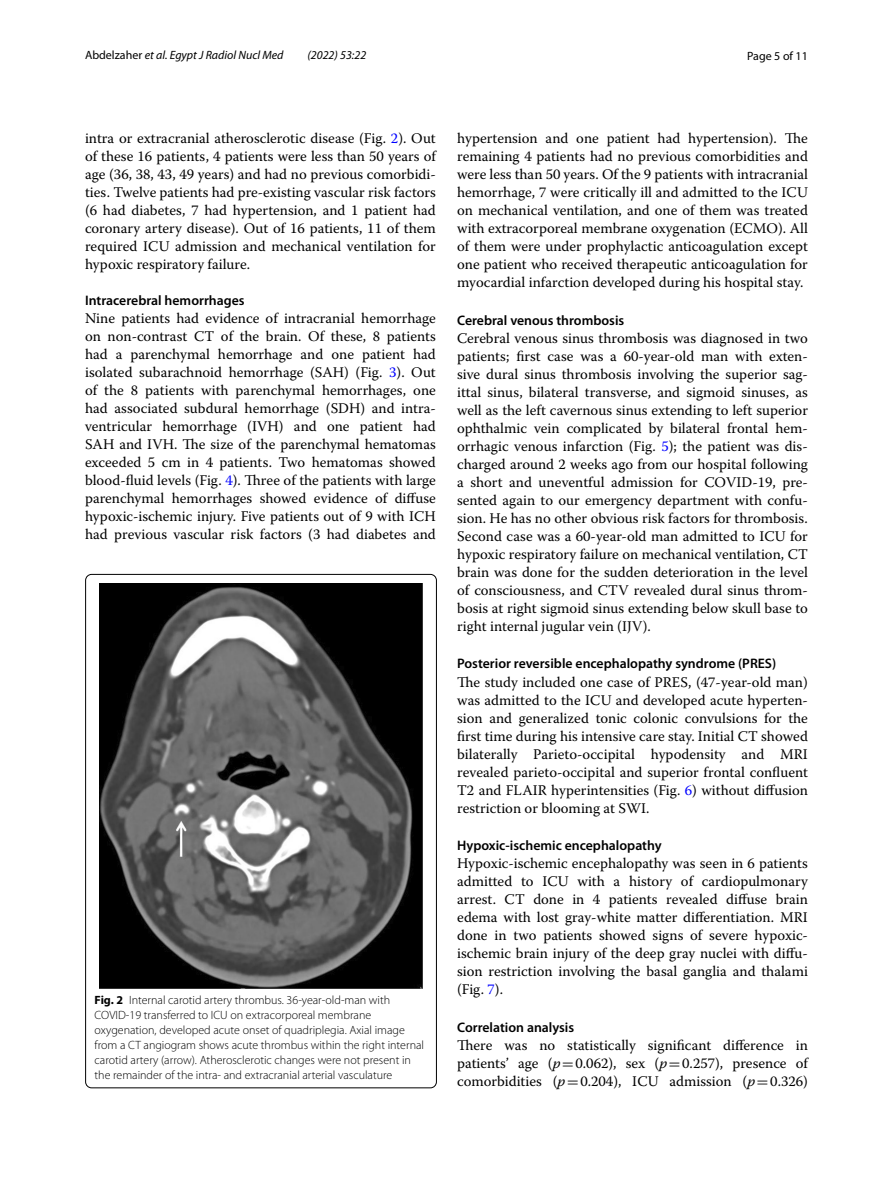
<style>
.page{position:relative;width:893px;height:1187px;background:#fff}
.page>*{position:absolute;margin:0;border:0;box-sizing:border-box;transform-origin:0 0}
.t1{font:14.7px/18px "Warnock Pro";color:#000;text-align:justify}
.t2{font:600 13.8px "Myriad Pro";color:#000}
.t3{font:300 12px/15px "Myriad Pro";color:#000}
.t4{font:italic 12px "Myriad Pro";color:#000}
.t5{font:12px "Myriad Pro";color:#000}
.s1{font-style:normal}
.s2{color:#00f}
.s3{font-weight:700}
.s4{font-style:italic}
.s5{font-family:"MTSY"}
</style>
<div class="page">
<img style="left:100px;top:583px;width:322px;height:405px">
<p class="t4" style="left:85px;top:48px;width:200px"><span class="s1">Abdelzaher</span> et al. Egypt J Radiol Nucl Med</p>
<p class="t4" style="left:307px;top:48px;width:60px">(2022) 53:22</p>
<p class="t5" style="left:747px;top:48px;width:62px">Page 5 of 11</p>
<p class="t1" style="left:85px;top:128px;width:352px">intra or extracranial atherosclerotic disease (Fig. <span class="s2">2</span>). Out of these 16 patients, 4 patients were less than 50 years of age (36, 38, 43, 49 years) and had no previous comorbidi&shy;ties. Twelve patients had pre-existing vascular risk factors (6 had diabetes, 7 had hypertension, and 1 patient had coronary artery disease). Out of 16 patients, 11 of them required ICU admission and mechanical ventilation for hypoxic respiratory failure.</p>
<p class="t2" style="left:85px;top:291px;width:161px">Intracerebral hemorrhages</p>
<p class="t1" style="left:85px;top:308px;width:352px">Nine patients had evidence of intracranial hemorrhage on non-contrast CT of the brain. Of these, 8 patients had a parenchymal hemorrhage and one patient had isolated subarachnoid hemorrhage (SAH) (Fig. <span class="s2">3</span>). Out of the 8 patients with parenchymal hemorrhages, one had associated subdural hemorrhage (SDH) and intra&shy;ventricular hemorrhage (IVH) and one patient had SAH and IVH. The size of the parenchymal hematomas exceeded 5 cm in 4 patients. Two hematomas showed blood-fluid levels (Fig. <span class="s2">4</span>). Three of the patients with large parenchymal hemorrhages showed evidence of diffuse hypoxic-ischemic injury. Five patients out of 9 with ICH had previous vascular risk factors (3 had diabetes and</p>
<p class="t3" style="left:95px;top:992px;width:331px"><span class="s3">Fig. 2</span> Internal carotid artery thrombus. 36-year-old-man with COVID-19 transferred to ICU on extracorporeal membrane oxygenation, developed acute onset of quadriplegia. Axial image from a CT angiogram shows acute thrombus within the right internal carotid artery (arrow). Atherosclerotic changes were not present in the remainder of the intra- and extracranial arterial vasculature</p>
<p class="t1" style="left:457px;top:128px;width:352px">hypertension and one patient had hypertension). The remaining 4 patients had no previous comorbidities and were less than 50 years. Of the 9 patients with intracranial hemorrhage, 7 were critically ill and admitted to the ICU on mechanical ventilation, and one of them was treated with extracorporeal membrane oxygenation (ECMO). All of them were under prophylactic anticoagulation except one patient who received therapeutic anticoagulation for myocardial infarction developed during his hospital stay.</p>
<p class="t2" style="left:457px;top:311px;width:169px">Cerebral venous thrombosis</p>
<p class="t1" style="left:457px;top:328px;width:352px">Cerebral venous sinus thrombosis was diagnosed in two patients; first case was a 60-year-old man with exten&shy;sive dural sinus thrombosis involving the superior sag&shy;ittal sinus, bilateral transverse, and sigmoid sinuses, as well as the left cavernous sinus extending to left superior ophthalmic vein complicated by bilateral frontal hem&shy;orrhagic venous infarction (Fig. <span class="s2">5</span>); the patient was dis&shy;charged around 2 weeks ago from our hospital following a short and uneventful admission for COVID-19, pre&shy;sented again to our emergency department with confu&shy;sion. He has no other obvious risk factors for thrombosis.<br>Second case was a 60-year-old man admitted to ICU for hypoxic respiratory failure on mechanical ventilation, CT brain was done for the sudden deterioration in the level of consciousness, and CTV revealed dural sinus throm&shy;bosis at right sigmoid sinus extending below skull base to right internal jugular vein (IJV).</p>
<p class="t2" style="left:457px;top:655px;width:321px">Posterior reversible encephalopathy syndrome (PRES)</p>
<p class="t1" style="left:457px;top:672px;width:352px">The study included one case of PRES, (47-year-old man) was admitted to the ICU and developed acute hyperten&shy;sion and generalized tonic colonic convulsions for the first time during his intensive care stay. Initial CT showed bilaterally Parieto-occipital hypodensity and MRI revealed parieto-occipital and superior frontal confluent T2 and FLAIR hyperintensities (Fig. <span class="s2">6</span>) without diffusion restriction or blooming at SWI.</p>
<p class="t2" style="left:457px;top:836px;width:206px">Hypoxic‑ischemic encephalopathy</p>
<p class="t1" style="left:457px;top:854px;width:352px">Hypoxic-ischemic encephalopathy was seen in 6 patients admitted to ICU with a history of cardiopulmonary arrest. CT done in 4 patients revealed diffuse brain edema with lost gray-white matter differentiation. MRI done in two patients showed signs of severe hypoxic&shy;ischemic brain injury of the deep gray nuclei with diffu&shy;sion restriction involving the basal ganglia and thalami (Fig. <span class="s2">7</span>).</p>
<p class="t2" style="left:457px;top:1018px;width:119px">Correlation analysis</p>
<p class="t1" style="left:457px;top:1036px;width:352px">There was no statistically significant difference in patients’ age (<span class="s4">p</span><span class="s5">=</span>0.062), sex (<span class="s4">p</span><span class="s5">=</span>0.257), presence of comorbidities (<span class="s4">p</span><span class="s5">=</span>0.204), ICU admission (<span class="s4">p</span><span class="s5">=</span>0.326)</p>
</div>
